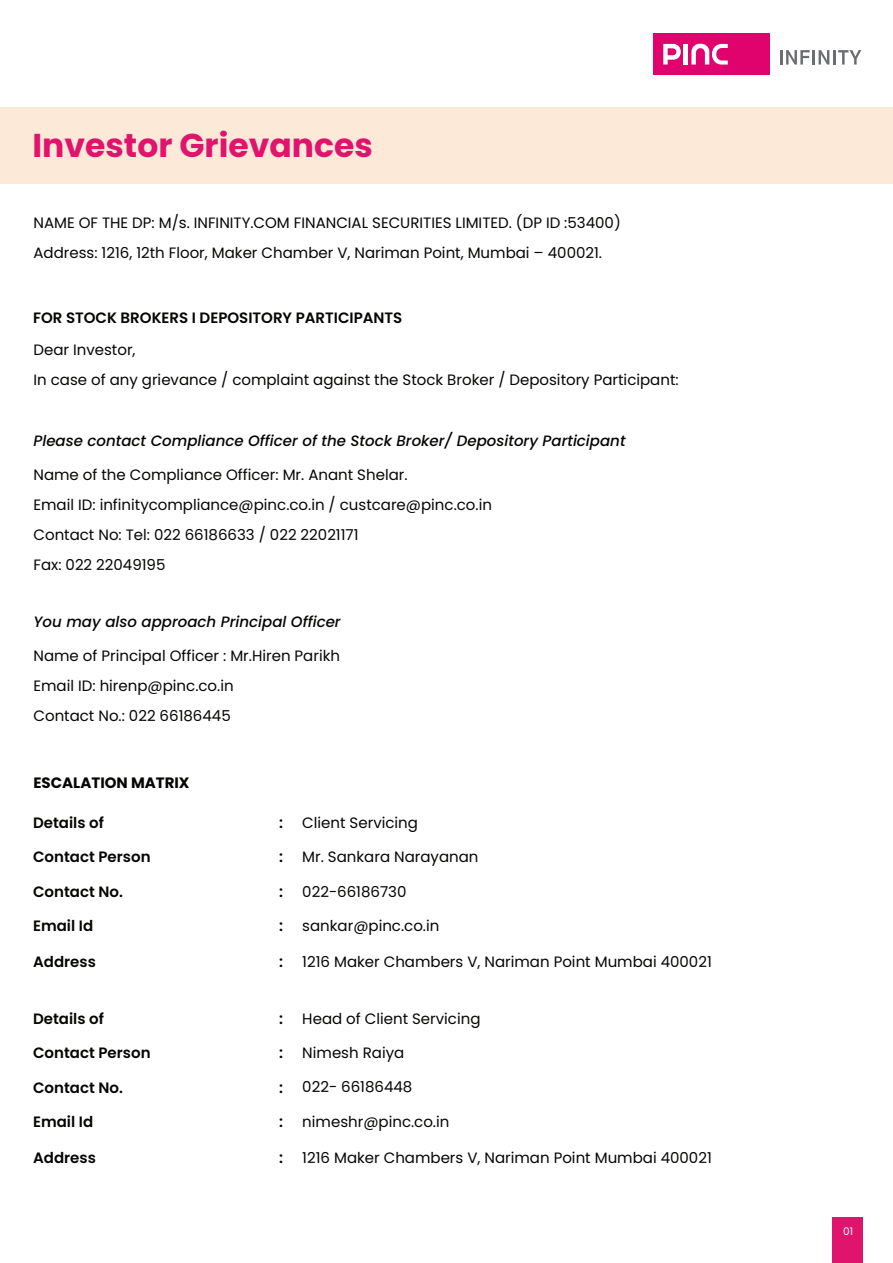
<style>
.page{position:relative;width:893px;height:1263px;background:#fff}
.page>*{position:absolute;margin:0;border:0;box-sizing:border-box;transform-origin:0 0}
.t1{font:700 33px "Poppins";color:#e0136d}
.t2{font:15px/30px "Poppins";color:#050504}
.t3{font:600 15px "Poppins";color:#050504}
.t4{font:italic 500 15px "Poppins";color:#050504}
.t5{font:700 15px "Poppins";color:#050504}
.t6{font:10.5px "Poppins";color:#fff}
</style>
<div class="page">
<div style="left:0;top:108px;width:893px;height:76px;background:#fce9d8"></div>
<hr style="left:780px;top:50px;width:3px;height:15px;background:#6c6d70">
<svg style="left:786px;top:50px;width:75px;height:15px"></svg>
<div style="left:653px;top:34px;width:116px;height:41px;background:#e1036d"></div>
<hr style="left:684px;top:44px;width:4px;height:21px;background:#fff">
<svg style="left:691px;top:43px;width:37px;height:22px"></svg>
<svg style="left:663px;top:44px;width:18px;height:21px"></svg>
<div style="left:833px;top:1218px;width:30px;height:45px;background:#e0136d"></div>
<h1 class="t1" style="left:33px;top:126px;width:342px">Investor Grievances</h1>
<p class="t2" style="left:33px;top:208px;width:589px">NAME OF THE DP: M/s. INFINITY.COM FINANCIAL SECURITIES LIMITED. (DP ID :53400)<br>Address: 1216, 12th Floor, Maker Chamber V, Nariman Point, Mumbai – 400021.</p>
<p class="t3" style="left:33px;top:309px;width:371px">FOR STOCK BROKERS I DEPOSITORY PARTICIPANTS</p>
<p class="t2" style="left:33px;top:335px;width:647px">Dear Investor,<br>In case of any grievance / complaint against the Stock Broker / Depository Participant:</p>
<p class="t4" style="left:33px;top:432px;width:594px">Please contact Compliance Officer of the Stock Broker/ Depository Participant</p>
<p class="t2" style="left:33px;top:459px;width:460px">Name of the Compliance Officer: Mr. Anant Shelar.<br>Email ID: infinitycompliance@pinc.co.in / custcare@pinc.co.in Contact No: Tel: 022 66186633 / 022 22021171<br>Fax: 022 22049195</p>
<p class="t4" style="left:33px;top:613px;width:309px">You may also approach Principal Officer</p>
<p class="t2" style="left:33px;top:640px;width:308px">Name of Principal Officer : Mr.Hiren Parikh<br>Email ID: hirenp@pinc.co.in<br>Contact No.: 022 66186445</p>
<p class="t5" style="left:33px;top:774px;width:158px">ESCALATION MATRIX</p>
<p class="t3" style="left:33px;top:814px;width:72px">Details of</p>
<p class="t3" style="left:279px;top:814px;width:5px">:</p>
<p class="t2" style="left:302px;top:808px;width:117px">Client Servicing</p>
<p class="t3" style="left:33px;top:848px;width:119px">Contact Person</p>
<p class="t2" style="left:302px;top:842px;width:178px">Mr. Sankara Narayanan</p>
<p class="t3" style="left:33px;top:883px;width:91px">Contact No.</p>
<p class="t2" style="left:302px;top:877px;width:106px">022-66186730</p>
<p class="t3" style="left:33px;top:917px;width:62px">Email Id</p>
<p class="t2" style="left:302px;top:911px;width:139px">sankar@pinc.co.in</p>
<p class="t3" style="left:33px;top:953px;width:64px">Address</p>
<p class="t2" style="left:302px;top:947px;width:411px">1216 Maker Chambers V, Nariman Point Mumbai 400021</p>
<p class="t3" style="left:279px;top:848px;width:5px">:</p>
<p class="t3" style="left:279px;top:883px;width:5px">:</p>
<p class="t3" style="left:279px;top:917px;width:5px">:</p>
<p class="t3" style="left:279px;top:953px;width:5px">:</p>
<p class="t3" style="left:33px;top:1010px;width:72px">Details of</p>
<p class="t3" style="left:279px;top:1010px;width:5px">:</p>
<p class="t2" style="left:302px;top:1004px;width:180px">Head of Client Servicing</p>
<p class="t3" style="left:33px;top:1044px;width:119px">Contact Person</p>
<p class="t2" style="left:302px;top:1038px;width:103px">Nimesh Raiya</p>
<p class="t3" style="left:33px;top:1078px;width:91px">Contact No.</p>
<p class="t2" style="left:302px;top:1072px;width:112px">022- 66186448</p>
<p class="t3" style="left:33px;top:1113px;width:62px">Email Id</p>
<p class="t2" style="left:302px;top:1107px;width:149px">nimeshr@pinc.co.in</p>
<p class="t3" style="left:33px;top:1149px;width:64px">Address</p>
<p class="t2" style="left:302px;top:1142px;width:411px">1216 Maker Chambers V, Nariman Point Mumbai 400021</p>
<p class="t3" style="left:279px;top:1044px;width:5px">:</p>
<p class="t3" style="left:279px;top:1078px;width:5px">:</p>
<p class="t3" style="left:279px;top:1113px;width:5px">:</p>
<p class="t3" style="left:279px;top:1149px;width:5px">:</p>
<p class="t6" style="left:843px;top:1225px;width:11px">01</p>
</div>
